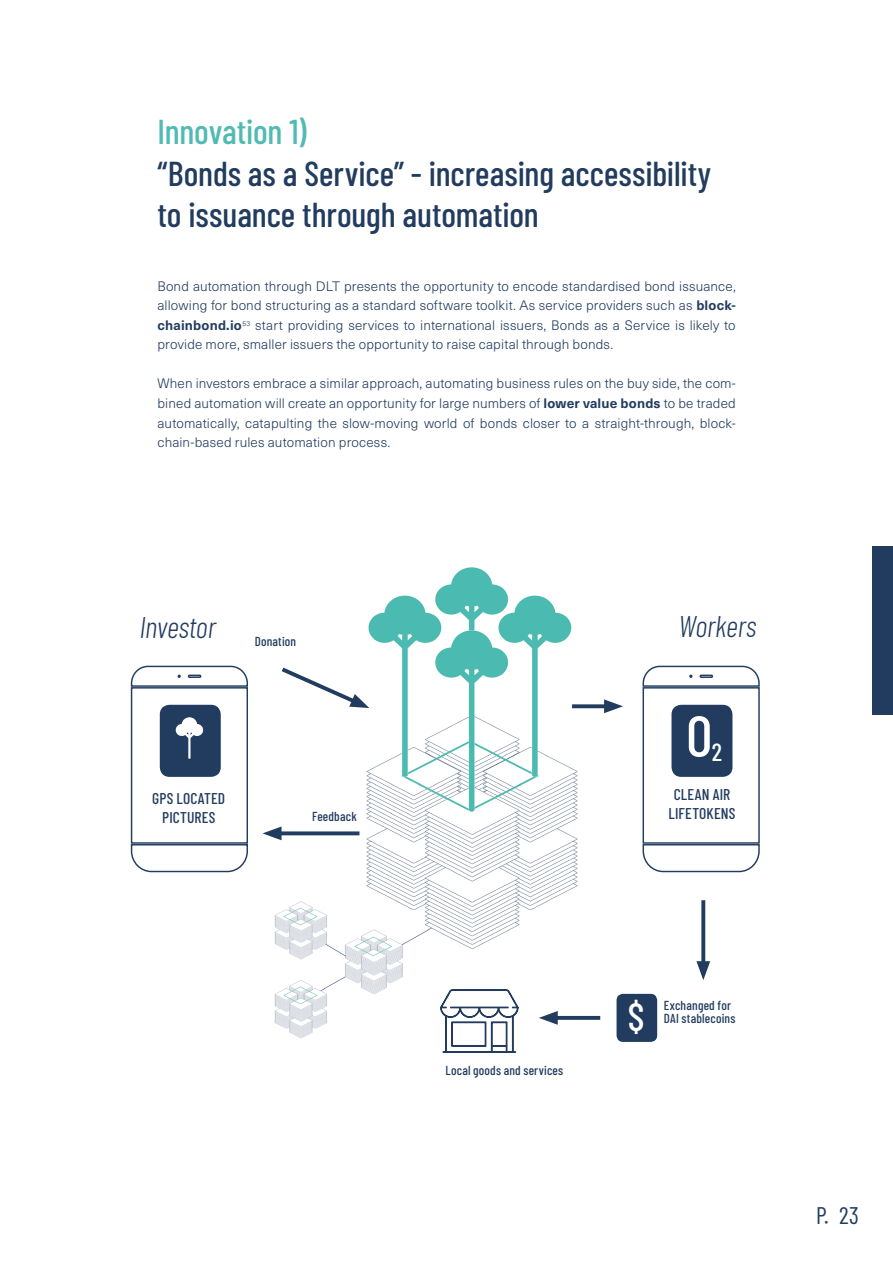
<style>
.page{position:relative;width:893px;height:1263px;background:#fff}
.page>*{position:absolute;margin:0;border:0;box-sizing:border-box;transform-origin:0 0}
.t1{font:500 57.15px "Barlow Condensed";color:#fff}
.t2{font:500 39.3px "Barlow Condensed";color:#fff}
._1_Brød{font:500 34.5px/41.4px "Barlow Condensed";letter-spacing:-.005em;color:#223c5f}
.t3{font:italic 300 29.85px "Barlow Condensed";letter-spacing:-.005em;color:#223c5f}
.t4{font:500 24.75px "Barlow Condensed";color:#fff}
.t5{font:24px "Barlow Condensed";color:#223c5f}
.t6{font:500 15.6px/18.8px "Barlow Condensed";letter-spacing:.01em;color:#223c5f;text-align:center}
._1_Brød-2{font:300 13.5px/19.5px "Neue Haas Unica W1 G";letter-spacing:.01em;color:#223c5f;text-align:justify}
.t7{font:500 13.05px/13px "Barlow Condensed";letter-spacing:.015em;color:#223c5f}
.s1{color:#51bbb3}
.s2{font-weight:700}
</style>
<div class="page">
<img style="left:262px;top:567px;width:449px;height:475px">
<svg style="left:642px;top:665px;width:118px;height:208px"></svg>
<div style="left:671px;top:705px;width:61px;height:72px;background:#223c5f;border-radius:10px"></div>
<svg style="left:439px;top:988px;width:81px;height:65px"></svg>
<div style="left:616px;top:994px;width:41px;height:48px;background:#223c5f;border-radius:6px"></div>
<svg style="left:282px;top:831px;width:77px;height:4px"></svg>
<svg style="left:263px;top:826px;width:19px;height:14px"></svg>
<svg style="left:277px;top:664px;width:92px;height:44px"></svg>
<svg style="left:572px;top:704px;width:32px;height:4px"></svg>
<svg style="left:604px;top:699px;width:19px;height:14px"></svg>
<svg style="left:558px;top:1016px;width:42px;height:4px"></svg>
<svg style="left:539px;top:1011px;width:19px;height:14px"></svg>
<svg style="left:701px;top:900px;width:4px;height:61px"></svg>
<svg style="left:696px;top:961px;width:14px;height:19px"></svg>
<svg style="left:130px;top:665px;width:118px;height:208px"></svg>
<div style="left:872px;top:547px;width:21px;height:168px;background:#223c5f"></div>
<p class="_1_Brød" style="left:158px;top:109px;width:555px"><span class="s1">Innovation 1)<br></span>“Bonds as a Service” - increasing accessibility to issuance through automation</p>
<p class="_1_Brød-2" style="left:158px;top:276px;width:580px">Bond automation through DLT presents the opportunity to encode standardised bond issuance, allowing for bond structuring as a standard software toolkit. As service providers such as <span class="s2">block&shy;chainbond.io</span><sup>53</sup> start providing services to international issuers, Bonds as a Service is likely to provide more, smaller issuers the opportunity to raise capital through bonds.</p>
<p class="_1_Brød-2" style="left:158px;top:373px;width:580px">When investors embrace a similar approach, automating business rules on the buy side, the com&shy;bined automation will create an opportunity for large numbers of <span class="s2">lower value bonds</span> to be traded automatically, catapulting the slow-moving world of bonds closer to a straight-through, block&shy;chain-based rules automation process.</p>
<p class="t3" style="left:139px;top:606px;width:78px">Investor</p>
<p class="t3" style="left:678px;top:605px;width:79px">Workers</p>
<p class="t7" style="left:255px;top:633px;width:43px">Donation</p>
<p class="t6" style="left:152px;top:788px;width:74px">GPS LOCATED<br>PICTURES</p>
<p class="t7" style="left:312px;top:809px;width:46px">Feedback</p>
<p class="t1" style="left:686px;top:695px;width:28px">O</p>
<p class="t4" style="left:712px;top:734px;width:12px">2</p>
<p class="t6" style="left:669px;top:784px;width:68px">CLEAN AIR<br>LIFETOKENS</p>
<p class="t7" style="left:445px;top:1062px;width:119px">Local goods and services</p>
<p class="t2" style="left:628px;top:989px;width:18px">$</p>
<p class="t7" style="left:664px;top:997px;width:73px">Exchanged for<br>DAI stablecoins</p>
<h3 class="t5" style="left:816px;top:1198px;width:44px">P. 23</h3>
</div>
